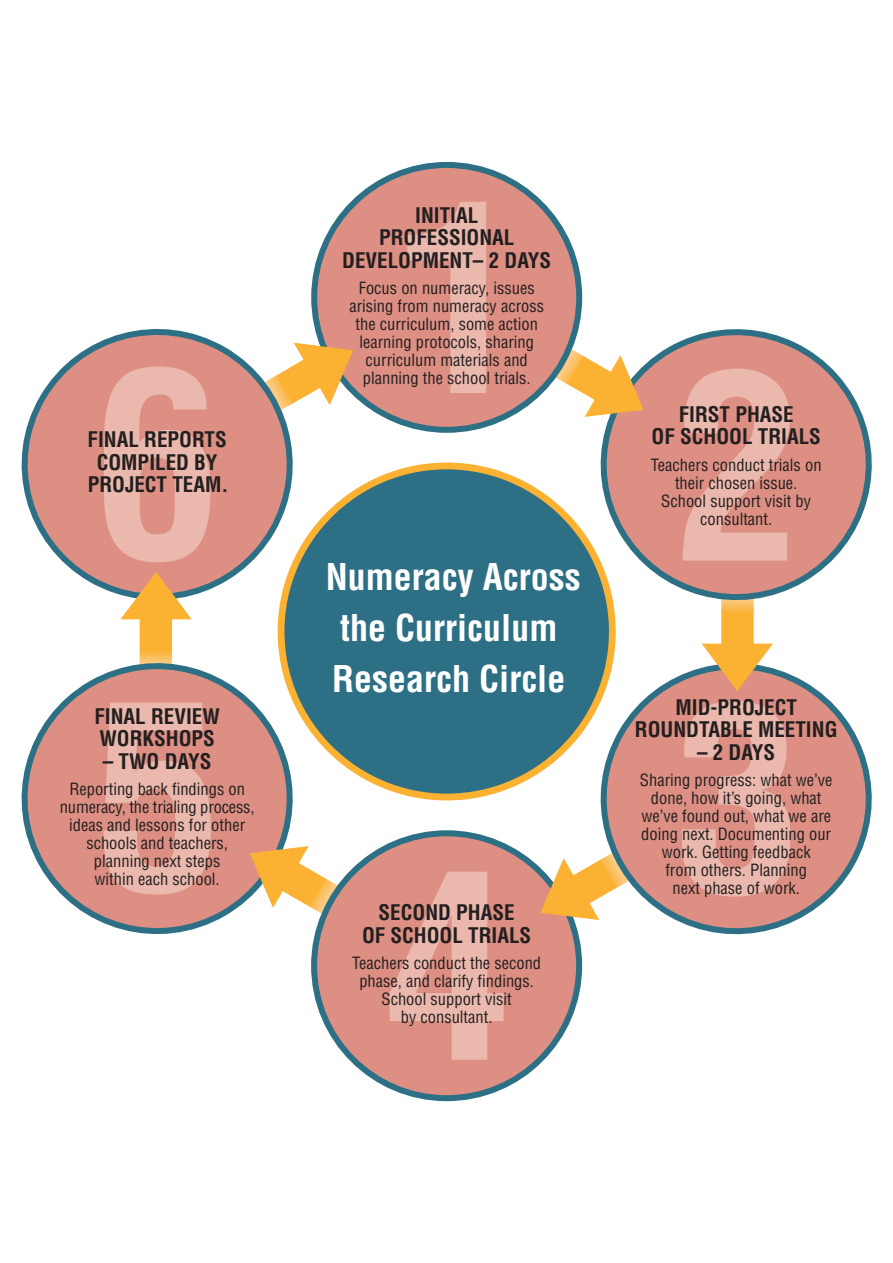
<style>
.page{position:relative;width:893px;height:1263px;background:#fff}
.page>*{position:absolute;margin:0;border:0;box-sizing:border-box;transform-origin:0 0}
.t1{font:700 condensed 36px/51px "Helvetica";color:#fff}
.t2{font:700 condensed 21px/22.5px "Helvetica";color:#231f20;text-align:center}
.t3{font:condensed 16.5px/18px "Helvetica";color:#231f20;text-align:center}
</style>
<div class="page">
<svg style="left:21px;top:329px;width:287px;height:287px;fill:#dc8f82"></svg>
<svg style="left:120px;top:572px;width:72px;height:67px"></svg>
<svg style="left:21px;top:639px;width:296px;height:306px;fill:#dc8f82"></svg>
<svg style="left:250px;top:846px;width:93px;height:76px"></svg>
<div style="left:311px;top:830px;width:271px;height:271px;background:#dc8f82;border:6px solid #2d7085;border-radius:50%"></div>
<svg style="left:540px;top:858px;width:45px;height:62px"></svg>
<svg style="left:585px;top:647px;width:287px;height:288px;fill:#dc8f82"></svg>
<svg style="left:701px;top:624px;width:72px;height:67px"></svg>
<svg style="left:576px;top:313px;width:296px;height:311px;fill:#dc8f82"></svg>
<svg style="left:540px;top:341px;width:103px;height:76px"></svg>
<div style="left:311px;top:162px;width:271px;height:271px;background:#dc8f82;border:6px solid #2d7085;border-radius:50%"></div>
<svg style="left:250px;top:343px;width:103px;height:76px"></svg>
<div style="left:278px;top:463px;width:337px;height:337px;background:#2d7085;border:7px solid #fbb131;border-radius:50%"></div>
<svg style="left:389px;top:872px;width:114px;height:188px"></svg>
<svg style="left:103px;top:367px;width:107px;height:195px;background:#e5aa9d"></svg>
<svg style="left:681px;top:701px;width:110px;height:196px;background:#e3a599"></svg>
<svg style="left:103px;top:703px;width:108px;height:192px;background:#e4a79b"></svg>
<svg style="left:682px;top:368px;width:107px;height:193px;background:#e3a599"></svg>
<svg style="left:407px;top:202px;width:79px;height:191px"></svg>
<p class="t2" style="left:88px;top:430px;width:142px">FINAL REPORTS<br>COMPILED BY<br>PROJECT TEAM.</p>
<p class="t2" style="left:94px;top:707px;width:127px;text-align:left">FINAL REVIEW<br>WORKSHOPS</p>
<p class="t2" style="left:103px;top:752px;width:110px">– TWO DAYS</p>
<p class="t3" style="left:60px;top:782px;width:196px">Reporting back findings on numeracy, the trialing process, ideas and lessons for other schools and teachers, planning next steps<br>within each school.</p>
<p class="t2" style="left:342px;top:205px;width:210px">INITIAL<br>PROFESSIONAL<br>DEVELOPMENT– 2 DAYS</p>
<p class="t3" style="left:349px;top:281px;width:196px">Focus on numeracy, issues arising from numeracy across the curriculum, some action learning protocols, sharing curriculum materials and planning the school trials.</p>
<h1 class="t1" style="left:326px;top:555px;width:256px">Numeracy Across the Curriculum<br>Research Circle</h1>
<p class="t2" style="left:362px;top:903px;width:171px">SECOND PHASE<br>OF SCHOOL TRIALS</p>
<p class="t3" style="left:352px;top:956px;width:190px">Teachers conduct the second phase, and clarify findings.<br>School support visit<br>by consultant.</p>
<p class="t2" style="left:651px;top:405px;width:171px">FIRST PHASE<br>OF SCHOOL TRIALS</p>
<p class="t3" style="left:651px;top:457px;width:172px">Teachers conduct trials on their chosen issue.<br>School support visit by consultant.</p>
<p class="t2" style="left:635px;top:698px;width:204px">MID-PROJECT<br>ROUNDTABLE MEETING</p>
<p class="t2" style="left:697px;top:743px;width:80px">– 2 DAYS</p>
<p class="t3" style="left:640px;top:773px;width:194px">Sharing progress: what we’ve done, how it’s going, what we’ve found out, what we are doing next. Documenting our work. Getting feedback<br>from others. Planning<br>next phase of work.</p>
</div>
